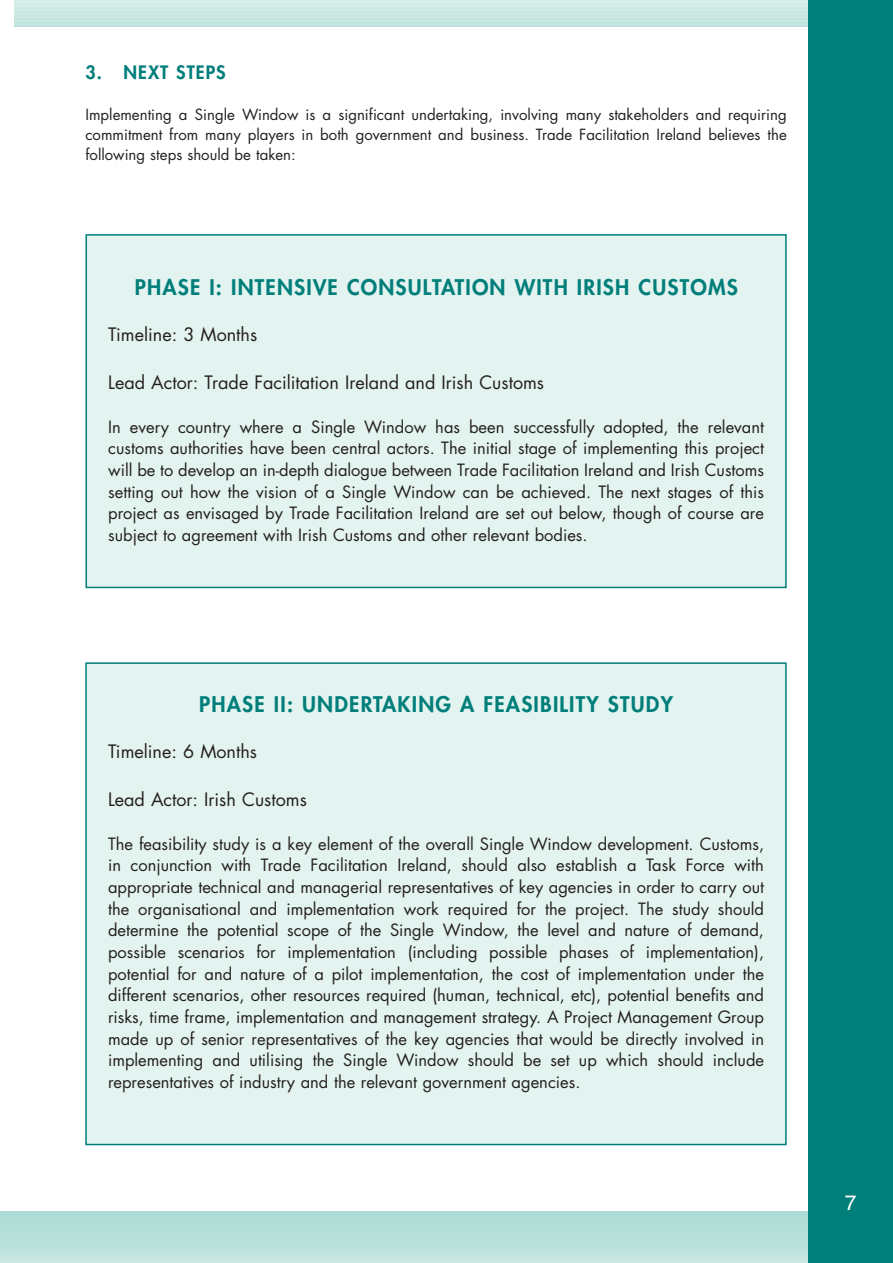
<style>
.page{position:relative;width:893px;height:1263px;background:#fff}
.page>*{position:absolute;margin:0;border:0;box-sizing:border-box;transform-origin:0 0}
.t1{font:800 21px "Futura";letter-spacing:.06em;color:#007e7a}
.t2{font:21px "Helvetica";color:#fff}
.t3{font:18px "Futura";color:#231f20}
.t4{font:800 18px "Futura";letter-spacing:.06em;color:#007e7a}
.t5{font:16.5px/21.6px "Futura";color:#231f20;text-align:justify}
.t6{font:15px/19.6px "Futura";color:#231f20;text-align:justify}
</style>
<div class="page">
<hr style="left:15px;top:22px;width:878px;height:4px;background:#c0e4de">
<hr style="left:15px;top:22px;width:878px;height:3px;background:#b6e0d9">
<hr style="left:15px;top:18px;width:878px;height:4px;background:#c5e6e1">
<hr style="left:15px;top:18px;width:878px;height:3px;background:#bae1db">
<hr style="left:15px;top:15px;width:878px;height:4px;background:#c9e7e2">
<hr style="left:15px;top:11px;width:878px;height:4px;background:#cbe8e3">
<hr style="left:15px;top:11px;width:878px;height:3px;background:#c3e5df">
<hr style="left:15px;top:7px;width:878px;height:4px;background:#d0eae6">
<hr style="left:15px;top:7px;width:878px;height:3px;background:#c8e7e2">
<hr style="left:15px;top:4px;width:878px;height:3px;background:#cce8e3">
<hr style="left:15px;top:0;width:878px;height:4px;background:#d8ede9">
<hr style="left:0;top:1259px;width:893px;height:4px;background:#cae8e2">
<hr style="left:0;top:1255px;width:893px;height:4px;background:#c6e6e0">
<hr style="left:0;top:1252px;width:893px;height:3px;background:#c2e4df">
<hr style="left:0;top:1249px;width:893px;height:3px;background:#bfe3dd">
<hr style="left:0;top:1246px;width:893px;height:3px;background:#bce2db">
<hr style="left:0;top:1243px;width:893px;height:3px;background:#b9e1db">
<hr style="left:0;top:1240px;width:893px;height:3px;background:#b6e0d9">
<hr style="left:0;top:1237px;width:893px;height:3px;background:#b3dfd7">
<hr style="left:0;top:1234px;width:893px;height:3px;background:#b0ded6">
<hr style="left:0;top:1231px;width:893px;height:3px;background:#adddd6">
<hr style="left:0;top:1228px;width:893px;height:3px;background:#aadbd3">
<hr style="left:0;top:1225px;width:893px;height:3px;background:#a7dad2">
<hr style="left:0;top:1222px;width:893px;height:3px;background:#a4d9d1">
<hr style="left:0;top:1219px;width:893px;height:3px;background:#a1d8d0">
<hr style="left:0;top:1216px;width:893px;height:3px;background:#9ed7cf">
<hr style="left:0;top:1212px;width:893px;height:4px;background:#adddd6">
<hr style="left:0;top:1212px;width:893px;height:3px;background:#99d5cd">
<div style="left:808px;top:0;width:85px;height:1263px;background:#007e7a"></div>
<div style="left:86px;top:235px;width:700px;height:352px;background:#e3f3f0"></div>
<div style="left:85px;top:234px;width:702px;height:354px;border:2px solid #007e7a"></div>
<div style="left:86px;top:663px;width:700px;height:481px;background:#e3f3f0"></div>
<div style="left:85px;top:662px;width:702px;height:483px;border:2px solid #007e7a"></div>
<p class="t4" style="left:85px;top:64px;width:142px">3. NEXT STEPS</p>
<p class="t6" style="left:85px;top:106px;width:703px">Implementing a Single Window is a significant undertaking, involving many stakeholders and requiring commitment from many players in both government and business. Trade Facilitation Ireland believes the following steps should be taken:</p>
<p class="t1" style="left:135px;top:277px;width:605px">PHASE I: INTENSIVE CONSULTATION WITH IRISH CUSTOMS</p>
<p class="t3" style="left:108px;top:327px;width:151px">Timeline: 3 Months</p>
<p class="t3" style="left:108px;top:374px;width:437px">Lead Actor: Trade Facilitation Ireland and Irish Customs</p>
<p class="t5" style="left:108px;top:417px;width:657px">In every country where a Single Window has been successfully adopted, the relevant customs authorities have been central actors. The initial stage of implementing this project will be to develop an in-depth dialogue between Trade Facilitation Ireland and Irish Customs setting out how the vision of a Single Window can be achieved. The next stages of this project as envisaged by Trade Facilitation Ireland are set out below, though of course are subject to agreement with Irish Customs and other relevant bodies.</p>
<p class="t1" style="left:199px;top:694px;width:475px">PHASE II: UNDERTAKING A FEASIBILITY STUDY</p>
<p class="t3" style="left:108px;top:743px;width:151px">Timeline: 6 Months</p>
<p class="t3" style="left:108px;top:791px;width:200px">Lead Actor: Irish Customs</p>
<p class="t5" style="left:108px;top:834px;width:658px">The feasibility study is a key element of the overall Single Window development. Customs, in conjunction with Trade Facilitation Ireland, should also establish a Task Force with appropriate technical and managerial representatives of key agencies in order to carry out the organisational and implementation work required for the project. The study should determine the potential scope of the Single Window, the level and nature of demand, possible scenarios for implementation (including possible phases of implementation), potential for and nature of a pilot implementation, the cost of implementation under the different scenarios, other resources required (human, technical, etc), potential benefits and risks, time frame, implementation and management strategy. A Project Management Group made up of senior representatives of the key agencies that would be directly involved in implementing and utilising the Single Window should be set up which should include representatives of industry and the relevant government agencies.</p>
<p class="t2" style="left:845px;top:1195px;width:13px">7</p>
</div>
